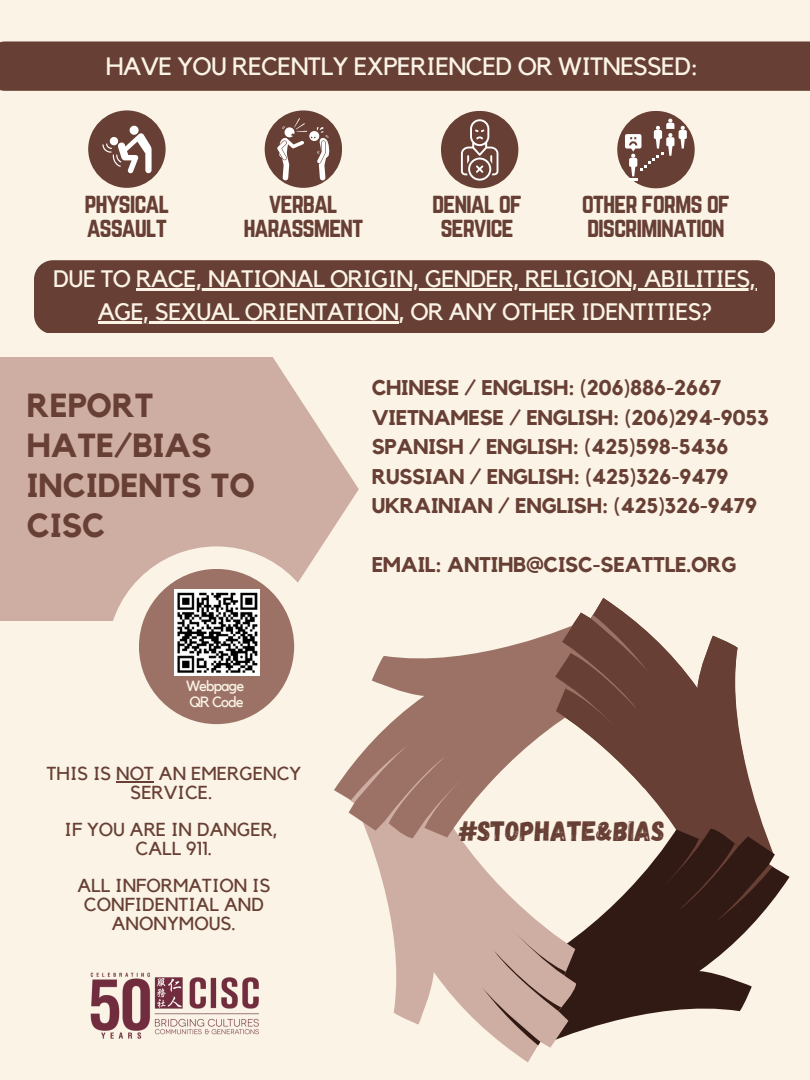
<style>
.page{position:relative;width:810px;height:1080px;background:#faf3e6}
.page>*{position:absolute;margin:0;border:0;box-sizing:border-box;transform-origin:0 0}
.t1{font:700 33.25px/39.9px "Kollektif";color:#683f34}
.t2{font:27.94px "Gagalin";color:#683f34}
.t3{font:25px "Kollektif";letter-spacing:-.025em;color:#faf3e6}
.t4{font:24.62px/24.4px "Norwester";letter-spacing:-.045em;color:#683f34}
.t5{font:23.75px/32.8px "Kollektif";letter-spacing:-.025em;color:#faf3e6;text-align:center}
.t6{font:700 21.25px/29.5px "Kollektif";letter-spacing:-.01em;color:#683f34}
.t7{font:18.75px/18.8px "Kollektif";color:#683f34;text-align:center}
.t8{font:14.81px/16.4px "Kollektif";letter-spacing:-.065em;color:#faf3e6}
</style>
<div class="page">
<svg style="left:644px;top:758px;width:120px;height:71px;fill:#683f34"></svg>
<svg style="left:576px;top:829px;width:214px;height:204px"></svg>
<svg style="left:369px;top:838px;width:207px;height:224px;fill:#d2b3a8"></svg>
<svg style="left:334px;top:632px;width:263px;height:206px"></svg>
<svg style="left:555px;top:598px;width:189px;height:190px;fill:#683f34"></svg>
<svg style="left:565px;top:615px;width:84px;height:117px;background:#724a3f"></svg>
<svg style="left:350px;top:744px;width:118px;height:84px;background:#a37c70"></svg>
<svg style="left:482px;top:928px;width:84px;height:117px;background:#c7a79d"></svg>
<svg style="left:655px;top:839px;width:118px;height:84px;background:#3c241e"></svg>
<div style="left:88px;top:110px;width:78px;height:78px;background:#683f34;border-radius:50%"></div>
<svg style="left:102px;top:125px;width:50px;height:48px"></svg>
<div style="left:441px;top:111px;width:77px;height:77px;background:#683f34;border-radius:50%"></div>
<svg style="left:461px;top:119px;width:37px;height:62px"></svg>
<div style="left:617px;top:111px;width:78px;height:77px;background:#683f34;border-radius:50%"></div>
<svg style="left:625px;top:119px;width:62px;height:62px"></svg>
<div style="left:265px;top:110px;width:77px;height:78px;background:#683f34;border-radius:50%"></div>
<svg style="left:277px;top:118px;width:53px;height:62px"></svg>
<img style="left:90px;top:972px;width:169px;height:67px">
<div style="left:0;top:41px;width:810px;height:50px;background:#683f34"></div>
<div style="left:34px;top:260px;width:740px;height:72px;background:#683f34"></div>
<hr style="left:136px;top:288px;width:620px;height:3px;background:#faf3e6">
<hr style="left:98px;top:321px;width:301px;height:3px;background:#faf3e6">
<hr style="left:116px;top:781px;width:38px;height:2px;background:#683f34">
<svg style="left:0;top:357px;width:358px;height:264px;background:#d3b5aa"></svg>
<div style="left:107px;top:546px;width:219px;height:219px;background:#faf3e6;border-radius:50%"></div>
<div style="left:139px;top:569px;width:155px;height:155px;background:#9c7266;border-radius:50%"></div>
<img style="left:174px;top:589px;width:85px;height:87px">
<p class="t3" style="left:106px;top:55px;width:594px">HAVE YOU RECENTLY EXPERIENCED OR WITNESSED:</p>
<p class="t4" style="left:84px;top:191px;width:87px">PHYSICAL<br>ASSAULT</p>
<p class="t4" style="left:432px;top:191px;width:92px;text-align:center">DENIAL OF<br>SERVICE</p>
<p class="t4" style="left:582px;top:191px;width:150px">OTHER FORMS OF<br>DISCRIMINATION</p>
<p class="t4" style="left:243px;top:191px;width:122px;text-align:center">VERBAL<br>HARASSMENT</p>
<p class="t5" style="left:53px;top:263px;width:705px">DUE TO RACE, NATIONAL ORIGIN, GENDER, RELIGION, ABILITIES,<br>AGE, SEXUAL ORIENTATION, OR ANY OTHER IDENTITIES?</p>
<h1 class="t1" style="left:27px;top:387px;width:229px">REPORT<br>HATE/BIAS<br>INCIDENTS TO<br>CISC</h1>
<p class="t8" style="left:186px;top:678px;width:60px">Webpage<br>QR Code</p>
<p class="t7" style="left:47px;top:765px;width:256px">THIS IS NOT AN EMERGENCY<br>SERVICE.</p>
<p class="t7" style="left:65px;top:821px;width:215px">IF YOU ARE IN DANGER,<br>CALL 911.</p>
<p class="t7" style="left:77px;top:877px;width:195px">ALL INFORMATION IS<br>CONFIDENTIAL AND<br>ANONYMOUS.</p>
<p class="t6" style="left:372px;top:374px;width:399px">CHINESE / ENGLISH: (206)886-2667<br>VIETNAMESE / ENGLISH: (206)294-9053<br>SPANISH / ENGLISH: (425)598-5436<br>RUSSIAN / ENGLISH: (425)326-9479<br>UKRAINIAN / ENGLISH: (425)326-9479</p>
<p class="t6" style="left:372px;top:551px;width:366px">EMAIL: ANTIHB@CISC-SEATTLE.ORG</p>
<h2 class="t2" style="left:459px;top:813px;width:208px">#STOPHATE&amp;BIAS</h2>
</div>
